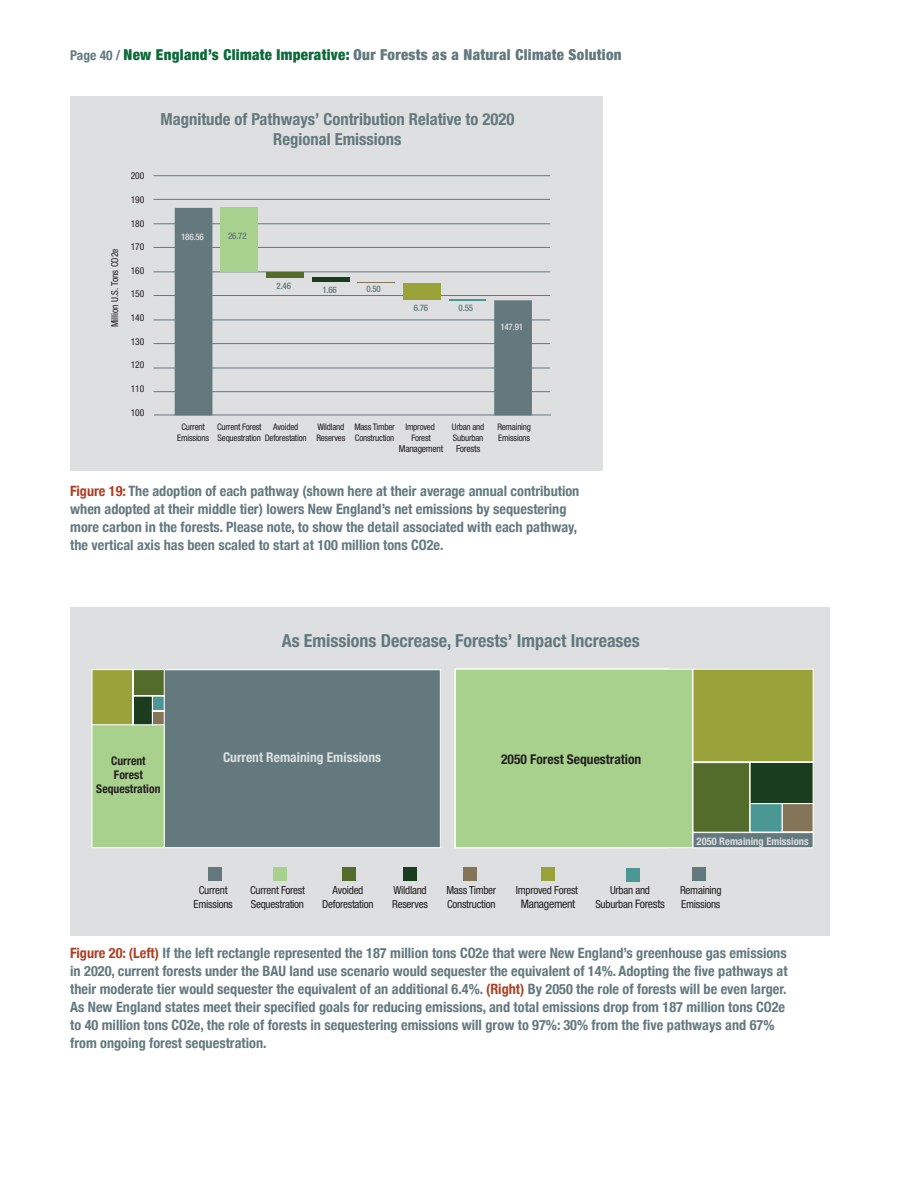
<style>
.page{position:relative;width:918px;height:1188px;background:#fff}
.page>*{position:absolute;margin:0;border:0;box-sizing:border-box;transform-origin:0 0}
.t1{font:700 condensed 18px "Helvetica Neue LT Std";color:#63797e}
.t2{font:700 condensed 16.65px/20px "Helvetica Neue LT Std";color:#63797e;text-align:center}
.t3{font:900 condensed 15px "Helvetica Neue";letter-spacing:.02em;color:#63797e}
.Figure_Caption{font:700 condensed 14.25px/18px "Helvetica Neue";color:#63797e}
.t4{font:700 condensed 13.5px "Helvetica Neue LT Std";color:#dedfe1}
.t5{font:700 condensed 13.5px "Helvetica Neue LT Std";color:#231f20}
.t6{font:700 condensed 12px/14.4px "Helvetica Neue LT Std";color:#231f20;text-align:center}
.t7{font:condensed 11.7px "Helvetica Neue LT Std";letter-spacing:-.025em;color:#231f20}
.t8{font:condensed 11.1px "Helvetica Neue LT Std";letter-spacing:-.025em;color:#231f20}
.t9{font:700 condensed 10.5px "Helvetica Neue LT Std";color:#dedfe1}
.t10{font:condensed 9.6px "Helvetica Neue LT Std";color:#231f20}
.t11{font:condensed 9.6px "Helvetica Neue LT Std";letter-spacing:-.025em;color:#231f20}
.t12{font:condensed 9px "Helvetica Neue LT Std";letter-spacing:-.025em;color:#231f20}
.t13{font:500 condensed 9px "Helvetica Neue LT Std";letter-spacing:-.025em;color:#63797e}
.t14{font:500 condensed 9px "Helvetica Neue LT Std";letter-spacing:-.025em;color:#dedfe1}
.s1{font-weight:700;font-size:13.5px}
.s2{color:#0c6938}
.s3{color:#ac4124}
.s4{font-size:11.7px}
</style>
<div class="page">
<div style="left:70px;top:607px;width:760px;height:329px;background:#dedfe1"></div>
<div style="left:209px;top:867px;width:13px;height:14px;background:#63797e"></div>
<div style="left:273px;top:868px;width:14px;height:13px;background:#a8d18d"></div>
<div style="left:342px;top:867px;width:13px;height:14px;background:#536c2c"></div>
<div style="left:403px;top:867px;width:14px;height:14px;background:#1b3d1f"></div>
<div style="left:463px;top:868px;width:14px;height:13px;background:#847558"></div>
<div style="left:541px;top:868px;width:14px;height:13px;background:#9aa33a"></div>
<div style="left:627px;top:868px;width:13px;height:13px;background:#4b9793"></div>
<div style="left:692px;top:868px;width:14px;height:13px;background:#63797e"></div>
<div style="left:165px;top:670px;width:276px;height:178px;background:#63797e"></div>
<div style="left:164px;top:669px;width:277px;height:179px;border:1px solid #fff"></div>
<div style="left:92px;top:724px;width:73px;height:124px;background:#a8d18d"></div>
<div style="left:92px;top:724px;width:73px;height:124px;border:1px solid #fff"></div>
<svg style="left:92px;top:669px;width:73px;height:57px;background:#85954e"></svg>
<div style="left:693px;top:832px;width:121px;height:16px;background:#63797e;border:1px solid #fff"></div>
<div style="left:455px;top:669px;width:238px;height:179px;background:#a8d18d;border:1px solid #fff"></div>
<div style="left:693px;top:669px;width:121px;height:93px;background:#9aa33a;border:1px solid #fff"></div>
<div style="left:693px;top:762px;width:57px;height:71px;background:#536c2c;border:1px solid #fff"></div>
<div style="left:750px;top:762px;width:64px;height:42px;background:#1b3d1f;border:1px solid #fff"></div>
<div style="left:750px;top:803px;width:33px;height:29px;background:#4b9793;border:1px solid #fff"></div>
<div style="left:782px;top:803px;width:32px;height:29px;background:#847558;border:1px solid #fff"></div>
<div style="left:70px;top:96px;width:532px;height:375px;background:#dedfe1"></div>
<hr style="left:154px;top:415px;width:397px;height:1px;background:#63797e">
<hr style="left:154px;top:391px;width:396px;height:1px;background:#63797e">
<hr style="left:154px;top:368px;width:396px;height:1px;background:#63797e">
<hr style="left:154px;top:343px;width:396px;height:1px;background:#63797e">
<hr style="left:154px;top:320px;width:396px;height:1px;background:#63797e">
<hr style="left:154px;top:295px;width:396px;height:1px;background:#63797e">
<hr style="left:154px;top:272px;width:396px;height:1px;background:#63797e">
<hr style="left:154px;top:247px;width:396px;height:1px;background:#63797e">
<hr style="left:154px;top:223px;width:396px;height:1px;background:#63797e">
<hr style="left:154px;top:199px;width:396px;height:1px;background:#63797e">
<hr style="left:154px;top:175px;width:396px;height:1px;background:#63797e">
<svg style="left:175px;top:208px;width:357px;height:207px"></svg>
<hr style="left:449px;top:299px;width:37px;height:2px;background:#4b9793">
<div style="left:403px;top:283px;width:38px;height:16px;background:#9aa33a"></div>
<hr style="left:357px;top:282px;width:38px;height:1px;background:#847558">
<hr style="left:312px;top:278px;width:38px;height:4px;background:#1b3d1f">
<div style="left:266px;top:272px;width:38px;height:6px;background:#536c2c"></div>
<div style="left:220px;top:208px;width:38px;height:64px;background:#a8d18d"></div>
<p class="t3" style="left:70px;top:42px;width:553px"><span class="s1">Page 40 /</span> <span class="s2">New England’s Climate Imperative:</span> Our Forests as a Natural Climate Solution</p>
<p class="t10" style="left:109px;top:327px;width:80px;rotate:-90deg">Million U.S. Tons CO2e</p>
<p class="t10" style="left:131px;top:170px;width:15px">200</p>
<p class="t10" style="left:131px;top:194px;width:15px">190</p>
<p class="t10" style="left:131px;top:218px;width:15px">180</p>
<p class="t10" style="left:131px;top:241px;width:15px">170</p>
<p class="t10" style="left:131px;top:265px;width:15px">160</p>
<p class="t10" style="left:131px;top:289px;width:15px">150</p>
<p class="t10" style="left:131px;top:312px;width:15px">140</p>
<p class="t10" style="left:131px;top:336px;width:15px">130</p>
<p class="t10" style="left:131px;top:359px;width:15px">120</p>
<p class="t10" style="left:131px;top:383px;width:15px">110</p>
<p class="t10" style="left:131px;top:407px;width:15px">100</p>
<p class="t2" style="left:161px;top:109px;width:355px">Magnitude of Pathways’ Contribution Relative to 2020<br>Regional Emissions</p>
<p class="t14" style="left:181px;top:232px;width:24px">186.56</p>
<p class="t13" style="left:228px;top:231px;width:20px">26.72</p>
<p class="t13" style="left:277px;top:280px;width:16px">2.46</p>
<p class="t13" style="left:322px;top:284px;width:16px">1.66</p>
<p class="t13" style="left:366px;top:284px;width:16px">0.50</p>
<p class="t13" style="left:414px;top:302px;width:16px">6.76</p>
<p class="t13" style="left:459px;top:303px;width:16px">0.55</p>
<p class="t14" style="left:500px;top:321px;width:24px">147.91</p>
<p class="t12" style="left:181px;top:422px;width:25px">Current</p>
<p class="t12" style="left:217px;top:422px;width:46px">Current Forest</p>
<p class="t12" style="left:273px;top:422px;width:27px">Avoided</p>
<p class="t12" style="left:317px;top:422px;width:119px">Wildland Mass Timber Improved</p>
<p class="t12" style="left:452px;top:422px;width:34px">Urban and</p>
<p class="t12" style="left:497px;top:422px;width:35px">Remaining</p>
<p class="t12" style="left:177px;top:433px;width:219px">Emissions Sequestration Deforestation Reserves Construction</p>
<p class="t12" style="left:411px;top:433px;width:21px">Forest</p>
<p class="t12" style="left:453px;top:433px;width:32px">Suburban</p>
<p class="t12" style="left:498px;top:433px;width:33px">Emissions</p>
<p class="t11" style="left:399px;top:443px;width:46px">Management</p>
<p class="t11" style="left:456px;top:443px;width:26px">Forests</p>
<p class="Figure_Caption" style="left:70px;top:481px;width:511px"><span class="s3">Figure 19:</span> The adoption of each pathway (shown here at their average annual contribution when adopted at their middle tier) lowers New England’s net emissions by sequestering more carbon in the forests. Please note, to show the detail associated with each pathway, the vertical axis has been scaled to start at 100 million tons CO2e.</p>
<p class="t1" style="left:282px;top:630px;width:360px">As Emissions Decrease, Forests’ Impact Increases</p>
<p class="t6" style="left:111px;top:753px;width:36px">Current</p>
<p class="t4" style="left:223px;top:749px;width:160px">Current Remaining Emissions</p>
<p class="t6" style="left:96px;top:767px;width:66px">Forest<br>Sequestration</p>
<p class="t5" style="left:501px;top:751px;width:142px">2050 Forest Sequestration</p>
<p class="t9" style="left:697px;top:834px;width:114px">2050 Remaining Emissions</p>
<p class="t8" style="left:199px;top:884px;width:30px">Current</p>
<p class="t8" style="left:250px;top:884px;width:56px">Current Forest</p>
<p class="t8" style="left:333px;top:884px;width:32px">Avoided</p>
<p class="t8" style="left:393px;top:884px;width:35px">Wildland</p>
<p class="t8" style="left:446px;top:884px;width:51px">Mass Timber</p>
<p class="t8" style="left:516px;top:884px;width:64px">Improved Forest</p>
<p class="t8" style="left:610px;top:884px;width:41px">Urban and</p>
<p class="t8" style="left:680px;top:884px;width:43px">Remaining</p>
<p class="t8" style="left:194px;top:897px;width:41px">Emissions</p>
<p class="t8" style="left:251px;top:897px;width:55px">Sequestration</p>
<p class="t8" style="left:322px;top:897px;width:53px">Deforestation</p>
<p class="t8" style="left:392px;top:897px;width:37px">Reserves</p>
<p class="t8" style="left:447px;top:897px;width:50px">Construction</p>
<p class="t7" style="left:521px;top:897px;width:56px">Management</p>
<p class="t8" style="left:595px;top:897px;width:71px">Suburban <span class="s4">Forests</span></p>
<p class="t8" style="left:681px;top:897px;width:41px">Emissions</p>
<p class="Figure_Caption" style="left:70px;top:943px;width:719px"><span class="s3">Figure 20: (Left)</span> If the left rectangle represented the 187 million tons CO2e that were New England’s greenhouse gas emissions in 2020, current forests under the BAU land use scenario would sequester the equivalent of 14%. Adopting the five pathways at their moderate tier would sequester the equivalent of an additional 6.4%. <span class="s3">(Right)</span> By 2050 the role of forests will be even larger.<br>As New England states meet their specified goals for reducing emissions, and total emissions drop from 187 million tons CO2e to 40 million tons CO2e, the role of forests in sequestering emissions will grow to 97%: 30% from the five pathways and 67% from ongoing forest sequestration.</p>
</div>
